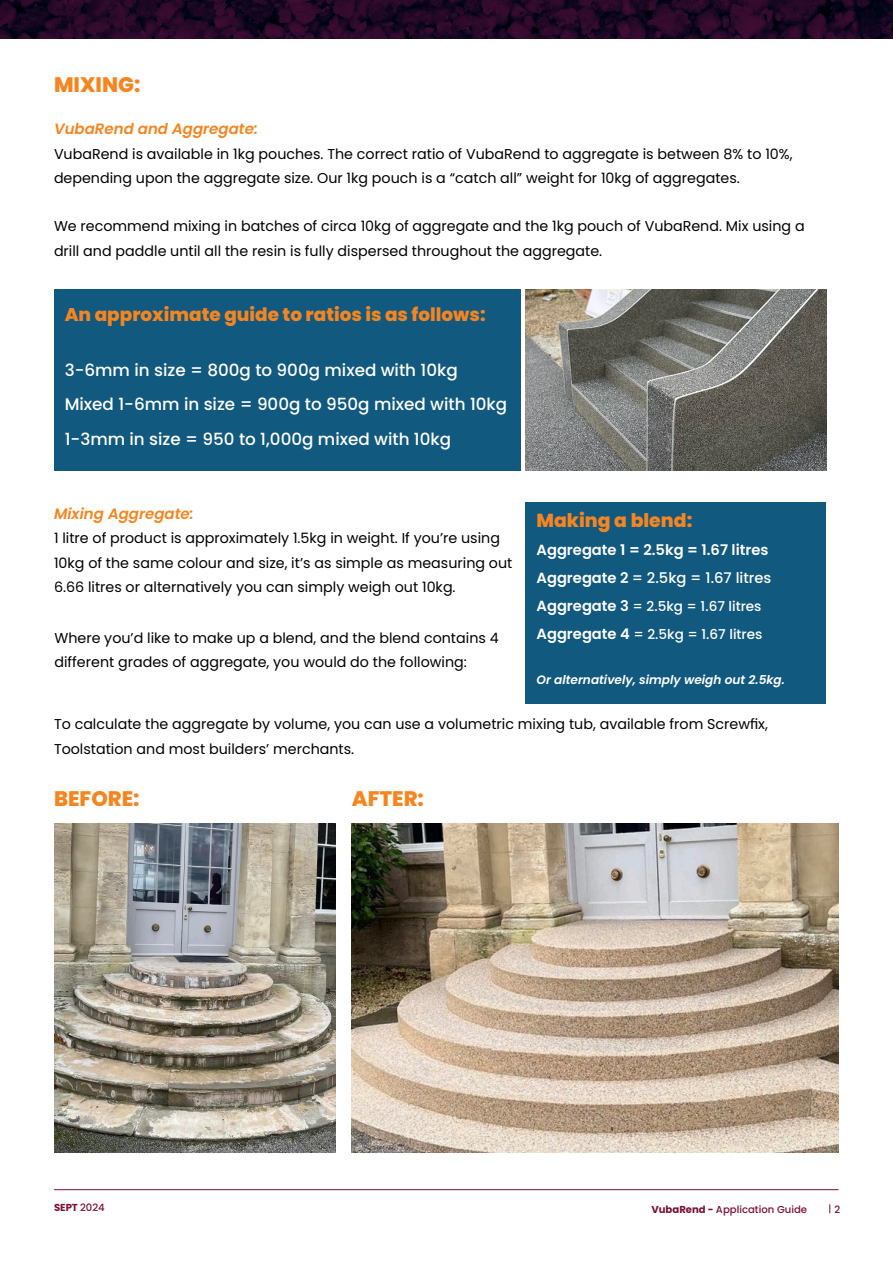
<style>
.page{position:relative;width:893px;height:1263px;background:#fff}
.page>*{position:absolute;margin:0;border:0;box-sizing:border-box;transform-origin:0 0}
.t1{font:800 21px "Poppins";color:#f58520}
.t2{font:800 18.9px "Poppins";color:#f58520}
.t3{font:800 18.45px "Poppins";color:#f58520}
.t4{font:500 16.8px "Poppins";color:#fff}
.t5{font:italic 600 15px "Poppins";color:#f58520}
.t6{font:600 14.7px "Poppins";color:#fff}
.t7{font:500 14.7px "Poppins";color:#fff}
.t8{font:14.25px "Poppins";color:#000}
.t9{font:500 13.5px "Poppins";color:#fff}
.t10{font:italic 600 12.15px "Poppins";color:#fff}
.t11{font:500 10.05px "Poppins";color:#7b1035}
.t12{font:700 10.05px "Poppins";color:#7b1035}
.s1{font-weight:600}
.s2{font-weight:600;font-size:14.7px}
.s3{font-weight:500}
.s4{font-weight:700}
</style>
<div class="page">
<div style="left:54px;top:289px;width:466px;height:182px;background:#11597f"></div>
<div style="left:526px;top:502px;width:300px;height:202px;background:#11597f"></div>
<svg style="left:0;top:0;width:893px;height:39px;background:#200824"></svg>
<hr style="left:54px;top:1189px;width:784px;height:1px;background:#7b1035">
<img style="left:526px;top:289px;width:300px;height:182px">
<img style="left:352px;top:823px;width:486px;height:329px">
<img style="left:54px;top:823px;width:281px;height:329px">
<p class="t1" style="left:54px;top:73px;width:88px">MIXING:</p>
<p class="t5" style="left:54px;top:120px;width:205px">VubaRend and Aggregate:</p>
<p class="t8" style="left:54px;top:145px;width:740px">VubaRend is available in 1kg pouches. The correct ratio of VubaRend to aggregate is between 8% to 10%,</p>
<p class="t8" style="left:54px;top:170px;width:687px">depending upon the aggregate size. Our 1kg pouch is a “catch all” weight for 10kg of aggregates.</p>
<p class="t8" style="left:54px;top:218px;width:752px">We recommend mixing in batches of circa 10kg of aggregate and the 1kg pouch of VubaRend. Mix using a</p>
<p class="t8" style="left:54px;top:242px;width:550px">drill and paddle until all the resin is fully dispersed throughout the aggregate.</p>
<p class="t3" style="left:65px;top:304px;width:422px">An approximate guide to ratios is as follows:</p>
<p class="t4" style="left:65px;top:360px;width:395px">3-6mm in size = 800g to 900g mixed with 10kg</p>
<p class="t4" style="left:65px;top:395px;width:444px">Mixed 1-6mm in size = 900g to 950g mixed with 10kg</p>
<p class="t4" style="left:65px;top:429px;width:388px">1-3mm in size = 950 to 1,000g mixed with 10kg</p>
<p class="t5" style="left:54px;top:505px;width:141px">Mixing Aggregate:</p>
<p class="t8" style="left:54px;top:530px;width:447px">1 litre of product is approximately 1.5kg in weight. If you’re using</p>
<p class="t8" style="left:54px;top:554px;width:460px">10kg of the same colour and size, it’s as simple as measuring out</p>
<p class="t8" style="left:54px;top:579px;width:403px">6.66 litres or alternatively you can simply weigh out 10kg.</p>
<p class="t8" style="left:54px;top:630px;width:446px">Where you’d like to make up a blend, and the blend contains 4</p>
<p class="t8" style="left:54px;top:654px;width:414px">different grades of aggregate, you would do the following:</p>
<p class="t2" style="left:536px;top:509px;width:157px">Making a blend:</p>
<p class="t6" style="left:536px;top:541px;width:233px">Aggregate 1 = 2.5kg = 1.67 litres</p>
<p class="t7" style="left:536px;top:569px;width:236px"><span class="s1">Aggregate 2</span> = 2.5kg = 1.67 litres</p>
<p class="t9" style="left:536px;top:598px;width:227px"><span class="s2">Aggregate 3</span> = 2.5kg = 1.67 litres</p>
<p class="t9" style="left:536px;top:626px;width:227px"><span class="s2">Aggregate 4</span> = 2.5kg = 1.67 litres</p>
<p class="t10" style="left:536px;top:672px;width:250px">Or alternatively, simply weigh out 2.5kg.</p>
<p class="t8" style="left:54px;top:716px;width:715px">To calculate the aggregate by volume, you can use a volumetric mixing tub, available from Screwfix,</p>
<p class="t8" style="left:54px;top:740px;width:302px">Toolstation and most builders’ merchants.</p>
<p class="t1" style="left:54px;top:787px;width:87px">BEFORE:</p>
<p class="t1" style="left:352px;top:787px;width:74px">AFTER:</p>
<p class="t12" style="left:54px;top:1202px;width:52px">SEPT <span class="s3">2024</span></p>
<p class="t11" style="left:651px;top:1203px;width:157px"><span class="s4">VubaRend -</span> Application Guide</p>
<p class="t11" style="left:834px;top:1203px;width:7px">2</p>
</div>
